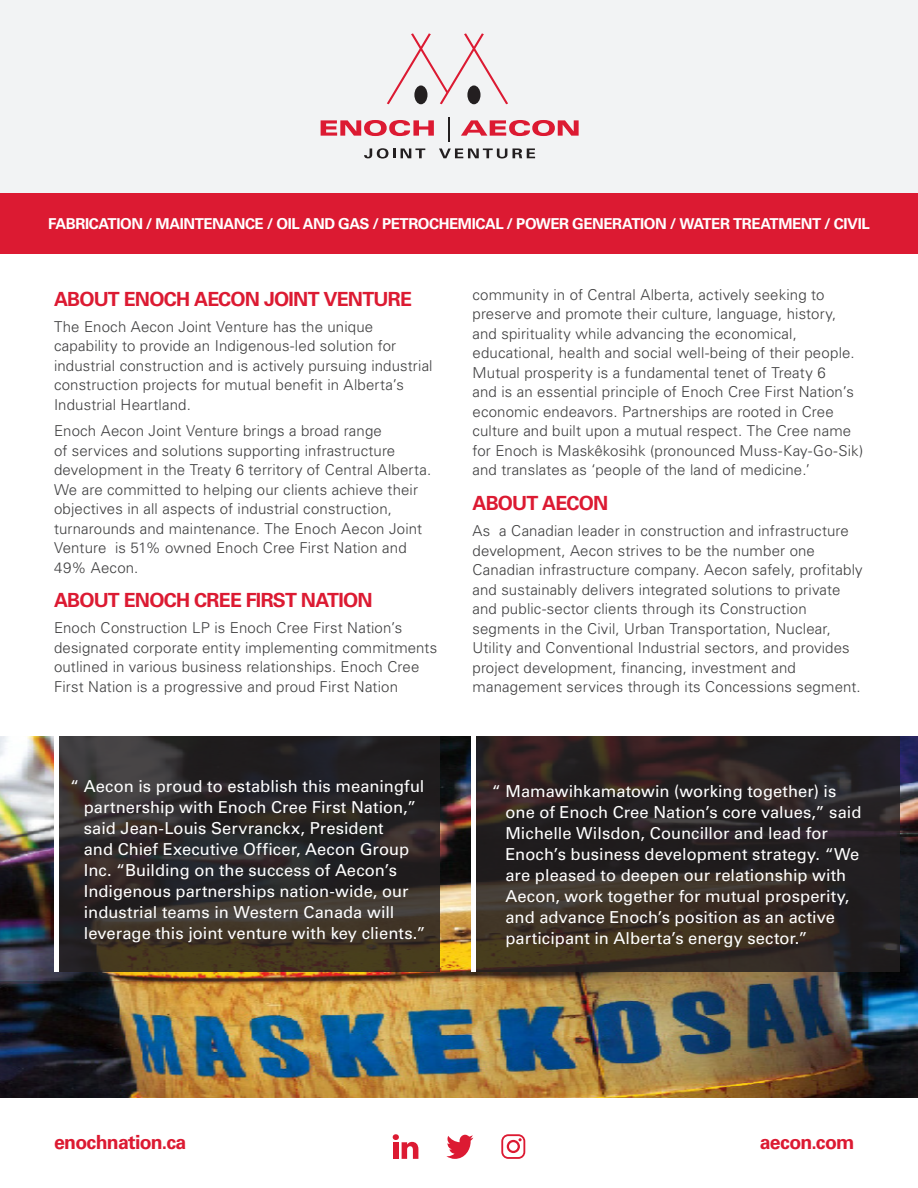
<style>
.page{position:relative;width:918px;height:1188px;background:#fff}
.page>*{position:absolute;margin:0;border:0;box-sizing:border-box;transform-origin:0 0}
.t1{font:700 19.5px "Univers";letter-spacing:-.04em;color:#dc1a32}
.t2{font:16.5px/21px "Univers";letter-spacing:.005em;color:#fff}
.t3{font:300 15px/19.5px "Univers";letter-spacing:.01em;color:#3e3e3f}
.t4{font:700 15px "Univers";letter-spacing:-.03em;color:#fff}
</style>
<div class="page">
<div style="left:0;top:0;width:918px;height:193px;background:#f2f3f4"></div>
<svg style="left:387px;top:33px;width:121px;height:71px"></svg>
<div style="left:414px;top:85px;width:13px;height:19px;background:#231f20;border-radius:50%"></div>
<svg style="left:321px;top:120px;width:113px;height:16px"></svg>
<hr style="left:448px;top:117px;width:2px;height:25px;background:#231f20">
<svg style="left:461px;top:120px;width:118px;height:16px"></svg>
<svg style="left:364px;top:148px;width:61px;height:11px"></svg>
<svg style="left:439px;top:148px;width:68px;height:10px"></svg>
<svg style="left:513px;top:148px;width:22px;height:10px"></svg>
<div style="left:0;top:193px;width:918px;height:61px;background:#dc1a32"></div>
<img style="left:0;top:737px;width:918px;height:361px">
<svg style="left:475px;top:737px;width:425px;height:235px;background:#2e2623"></svg>
<svg style="left:393px;top:1134px;width:25px;height:25px"></svg>
<svg style="left:501px;top:1134px;width:24px;height:25px"></svg>
<svg style="left:446px;top:1135px;width:27px;height:24px"></svg>
<svg style="left:58px;top:737px;width:382px;height:235px;background:#312c29"></svg>
<hr style="left:54px;top:737px;width:4px;height:235px;background:#fff">
<hr style="left:471px;top:737px;width:4px;height:235px;background:#fff">
<p class="t4" style="left:48px;top:215px;width:823px">FABRICATION / MAINTENANCE / OIL AND GAS / PETROCHEMICAL / POWER GENERATION / WATER TREATMENT / CIVIL</p>
<p class="t1" style="left:54px;top:287px;width:360px">ABOUT ENOCH AECON JOINT VENTURE</p>
<p class="t3" style="left:54px;top:317px;width:380px">The Enoch Aecon Joint Venture has the unique capability to provide an Indigenous-led solution for industrial construction and is actively pursuing industrial construction projects for mutual benefit in Alberta’s Industrial Heartland.</p>
<p class="t3" style="left:54px;top:421px;width:379px">Enoch Aecon Joint Venture brings a broad range<br>of services and solutions supporting infrastructure development in the Treaty 6 territory of Central Alberta.<br>We are committed to helping our clients achieve their objectives in all aspects of industrial construction, turnarounds and maintenance. The Enoch Aecon Joint Venture is 51% owned Enoch Cree First Nation and 49% Aecon.</p>
<p class="t1" style="left:54px;top:589px;width:320px">ABOUT ENOCH CREE FIRST NATION</p>
<p class="t3" style="left:54px;top:618px;width:385px">Enoch Construction LP is Enoch Cree First Nation’s designated corporate entity implementing commitments outlined in various business relationships. Enoch Cree First Nation is a progressive and proud First Nation</p>
<p class="t2" style="left:84px;top:776px;width:343px;text-indent:-14px">“ Aecon is proud to establish this meaningful partnership with Enoch Cree First Nation,” said Jean-Louis Servranckx, President<br>and Chief Executive Officer, Aecon Group Inc. “Building on the success of Aecon’s Indigenous partnerships nation-wide, our industrial teams in Western Canada will leverage this joint venture with key clients.”</p>
<p class="t3" style="left:472px;top:285px;width:392px">community in of Central Alberta, actively seeking to preserve and promote their culture, language, history, and spirituality while advancing the economical, educational, health and social well-being of their people.<br>Mutual prosperity is a fundamental tenet of Treaty 6<br>and is an essential principle of Enoch Cree First Nation’s economic endeavors. Partnerships are rooted in Cree culture and built upon a mutual respect. The Cree name for Enoch is Maskêkosihk (pronounced Muss-Kay-Go-Sik) and translates as ‘people of the land of medicine.’</p>
<p class="t1" style="left:472px;top:492px;width:137px">ABOUT AECON</p>
<p class="t3" style="left:472px;top:521px;width:392px">As a Canadian leader in construction and infrastructure development, Aecon strives to be the number one Canadian infrastructure company. Aecon safely, profitably and sustainably delivers integrated solutions to private and public-sector clients through its Construction segments in the Civil, Urban Transportation, Nuclear, Utility and Conventional Industrial sectors, and provides project development, financing, investment and management services through its Concessions segment.</p>
<p class="t2" style="left:505px;top:780px;width:357px;text-indent:-14px">“ Mamawihkamatowin (working together) is one of Enoch Cree Nation’s core values,” said Michelle Wilsdon, Councillor and lead for Enoch’s business development strategy. “We are pleased to deepen our relationship with Aecon, work together for mutual prosperity, and advance Enoch’s position as an active participant in Alberta’s energy sector.”</p>
<p class="t1" style="left:54px;top:1130px;width:134px">enochnation.ca</p>
<p class="t1" style="left:760px;top:1130px;width:97px">aecon.com</p>
</div>
